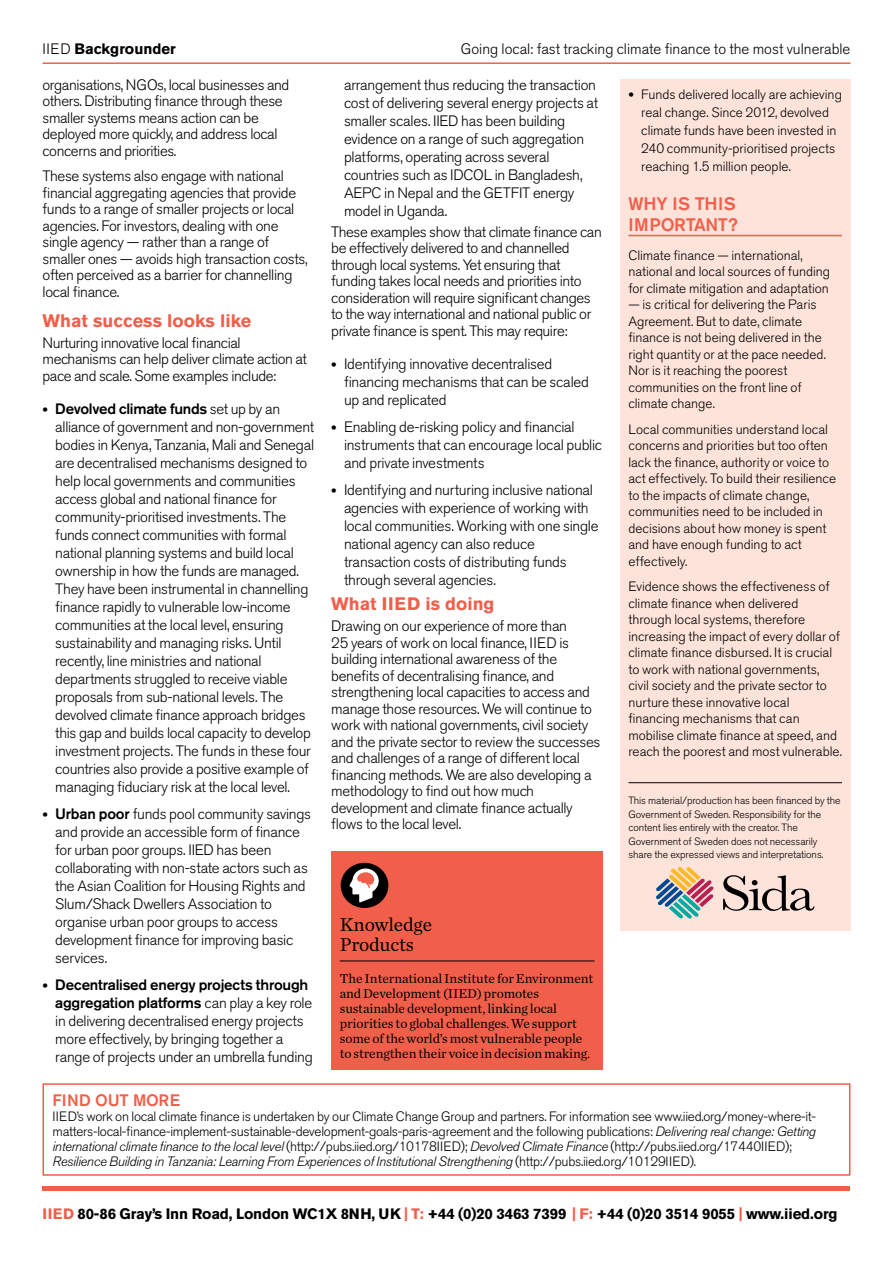
<style>
.page{position:relative;width:893px;height:1263px;background:#fff}
.page>*{position:absolute;margin:0;border:0;box-sizing:border-box;transform-origin:0 0}
.t1{font:19.5px/20.7px "Chronicle Text G1";letter-spacing:-.01em;color:#000}
.t2{font:700 18px "Akzidenz Grotesk BE";color:#f15f4b}
.t3{font:500 18px/21px "Akzidenz Grotesk BE";letter-spacing:-.005em;color:#f15f4b}
.t4{font:500 16.5px "Akzidenz Grotesk BE";letter-spacing:-.005em;color:#f15f4b}
.t5{font:300 15px/18px "Akzidenz Grotesk BE";letter-spacing:-.02em;color:#000}
.t6{font:700 15px "Akzidenz Grotesk BE";letter-spacing:-.01em;color:#000}
.t7{font:300 15px "Akzidenz Grotesk BE";color:#000}
.t8{font:300 13.5px/16.5px "Akzidenz Grotesk BE";letter-spacing:-.005em;color:#000}
.t9{font:13.5px/15px "Chronicle Text G1";letter-spacing:-.005em;color:#000}
.t10{font:300 10.5px/13.5px "Akzidenz Grotesk BE";letter-spacing:-.01em;color:#000}
.s1{font-weight:300}
.s2{font-weight:500}
.s3{font-style:italic}
.s4{color:#f15f4b}
</style>
<div class="page">
<hr style="left:43px;top:62px;width:807px;height:2px;background:#f15f4b">
<hr style="left:43px;top:1186px;width:807px;height:4px;background:#f15f4b">
<div style="left:43px;top:1083px;width:807px;height:93px;border:2px solid #f15f4b"></div>
<div style="left:620px;top:79px;width:230px;height:851px;background:#fde3d9"></div>
<hr style="left:628px;top:235px;width:214px;height:1px;background:#f15f4b">
<hr style="left:628px;top:782px;width:214px;height:1px;background:#000">
<div style="left:331px;top:851px;width:272px;height:185px;background:#f15f4b"></div>
<div style="left:341px;top:863px;width:47px;height:45px;background:#000;border-radius:50%"></div>
<svg style="left:349px;top:868px;width:30px;height:34px"></svg>
<div style="left:331px;top:963px;width:272px;height:107px;background:#f15f4b"></div>
<hr style="left:340px;top:960px;width:254px;height:1px;background:#000">
<svg style="left:656px;top:867px;width:58px;height:51px"></svg>
<svg style="left:723px;top:875px;width:91px;height:36px"></svg>
<p class="t6" style="left:43px;top:40px;width:135px"><span class="s1">IIED</span> Backgrounder</p>
<p class="t7" style="left:461px;top:40px;width:391px">Going local: fast tracking climate finance to the most vulnerable</p>
<p class="t5" style="left:43px;top:77px;width:248px;line-height:16.5px">organisations, NGOs, local businesses and others. Distributing finance through these smaller systems means action can be deployed more quickly, and address local concerns and priorities.</p>
<p class="t5" style="left:43px;top:168px;width:267px;line-height:16.5px">These systems also engage with national financial aggregating agencies that provide funds to a range of smaller projects or local agencies. For investors, dealing with one single agency — rather than a range of smaller ones — avoids high transaction costs, often perceived as a barrier for channelling local finance.</p>
<p class="t2" style="left:43px;top:310px;width:210px">What success looks like</p>
<p class="t5" style="left:43px;top:335px;width:266px;line-height:16.5px">Nurturing innovative local financial mechanisms can help deliver climate action at pace and scale. Some examples include:</p>
<p class="t5" style="left:55px;top:400px;width:260px;text-indent:-13px">• <span class="s2">Devolved climate funds</span> set up by an alliance of government and non-government bodies in Kenya, Tanzania, Mali and Senegal are decentralised mechanisms designed to help local governments and communities access global and national finance for community-prioritised investments. The funds connect communities with formal national planning systems and build local ownership in how the funds are managed.<br>They have been instrumental in channelling finance rapidly to vulnerable low-income communities at the local level, ensuring sustainability and managing risks. Until recently, line ministries and national departments struggled to receive viable proposals from sub-national levels. The devolved climate finance approach bridges this gap and builds local capacity to develop investment projects. The funds in these four countries also provide a positive example of managing fiduciary risk at the local level.</p>
<p class="t5" style="left:55px;top:805px;width:257px;text-indent:-13px">• <span class="s2">Urban poor</span> funds pool community savings and provide an accessible form of finance for urban poor groups. IIED has been collaborating with non-state actors such as the Asian Coalition for Housing Rights and Slum/Shack Dwellers Association to organise urban poor groups to access development finance for improving basic services.</p>
<p class="t5" style="left:55px;top:976px;width:259px;text-indent:-13px">• <span class="s2">Decentralised energy projects through aggregation platforms</span> can play a key role in delivering decentralised energy projects more effectively, by bringing together a range of projects under an umbrella funding</p>
<p class="t5" style="left:344px;top:76px;width:256px">arrangement thus reducing the transaction cost of delivering several energy projects at smaller scales. IIED has been building evidence on a range of such aggregation platforms, operating across several countries such as IDCOL in Bangladesh, AEPC in Nepal and the GETFIT energy model in Uganda.</p>
<p class="t5" style="left:331px;top:224px;width:272px;line-height:16.5px">These examples show that climate finance can be effectively delivered to and channelled through local systems. Yet ensuring that funding takes local needs and priorities into consideration will require significant changes to the way international and national public or private finance is spent. This may require:</p>
<p class="t5" style="left:344px;top:355px;width:247px;text-indent:-13px">• Identifying innovative decentralised financing mechanisms that can be scaled up and replicated</p>
<p class="t5" style="left:344px;top:418px;width:260px;text-indent:-13px">• Enabling de-risking policy and financial instruments that can encourage local public and private investments</p>
<p class="t5" style="left:344px;top:481px;width:256px;text-indent:-13px">• Identifying and nurturing inclusive national agencies with experience of working with local communities. Working with one single national agency can also reduce transaction costs of distributing funds through several agencies.</p>
<p class="t2" style="left:331px;top:594px;width:165px">What IIED is doing</p>
<p class="t5" style="left:331px;top:618px;width:271px;line-height:16.5px">Drawing on our experience of more than<br>25 years of work on local finance, IIED is building international awareness of the benefits of decentralising finance, and strengthening local capacities to access and manage those resources. We will continue to work with national governments, civil society and the private sector to review the successes and challenges of a range of different local financing methods. We are also developing a methodology to find out how much development and climate finance actually flows to the local level.</p>
<h1 class="t1" style="left:340px;top:913px;width:94px">Knowledge<br>Products</h1>
<p class="t9" style="left:340px;top:970px;width:255px">The International Institute for Environment and Development (IIED) promotes sustainable development, linking local priorities to global challenges. We support some of the world’s most vulnerable people to strengthen their voice in decision making.</p>
<p class="t8" style="left:641px;top:86px;width:202px;line-height:18px;text-indent:-13px">• Funds delivered locally are achieving real change. Since 2012, devolved climate funds have been invested in 240 community-prioritised projects reaching 1.5 million people.</p>
<p class="t3" style="left:628px;top:192px;width:111px">WHY IS THIS<br>IMPORTANT?</p>
<p class="t8" style="left:628px;top:247px;width:203px">Climate finance — international, national and local sources of funding for climate mitigation and adaptation</p>
<p class="t8" style="left:628px;top:297px;width:199px">— is critical for delivering the Paris<br>Agreement. But to date, climate finance is not being delivered in the right quantity or at the pace needed.<br>Nor is it reaching the poorest communities on the front line of climate change.</p>
<p class="t8" style="left:628px;top:421px;width:209px">Local communities understand local concerns and priorities but too often lack the finance, authority or voice to act effectively. To build their resilience to the impacts of climate change, communities need to be included in decisions about how money is spent and have enough funding to act effectively.</p>
<p class="t8" style="left:628px;top:579px;width:215px">Evidence shows the effectiveness of climate finance when delivered through local systems, therefore increasing the impact of every dollar of climate finance disbursed. It is crucial to work with national governments, civil society and the private sector to nurture these innovative local financing mechanisms that can mobilise climate finance at speed, and reach the poorest and most vulnerable.</p>
<p class="t10" style="left:628px;top:794px;width:214px">This material/production has been financed by the Government of Sweden. Responsibility for the content lies entirely with the creator. The Government of Sweden does not necessarily share the expressed views and interpretations.</p>
<p class="t4" style="left:53px;top:1090px;width:129px">FIND OUT MORE</p>
<p class="t8" style="left:53px;top:1109px;width:765px;line-height:15px">IIED’s work on local climate finance is undertaken by our Climate Change Group and partners. For information see www.iied.org/money-where-it&shy;matters-local-finance-implement-sustainable-development-goals-paris-agreement and the following publications: <span class="s3">Delivering real change: Getting international climate finance to the local level</span> (http://pubs.iied.org/10178IIED); <span class="s3">Devolved Climate Finance</span> (http://pubs.iied.org/17440IIED); <span class="s3">Resilience Building in Tanzania: Learning From Experiences of Institutional Strengthening</span> (http://pubs.iied.org/10129IIED).</p>
<p class="t6" style="left:43px;top:1205px;width:796px"><span class="s4">IIED</span> 80-86 Gray’s Inn Road, London WC1X 8NH, UK <span class="s4">| T:</span> +44 (0)20 3463 7399 <span class="s4">| F:</span> +44 (0)20 3514 9055 <span class="s4">|</span> www.iied.org</p>
</div>
